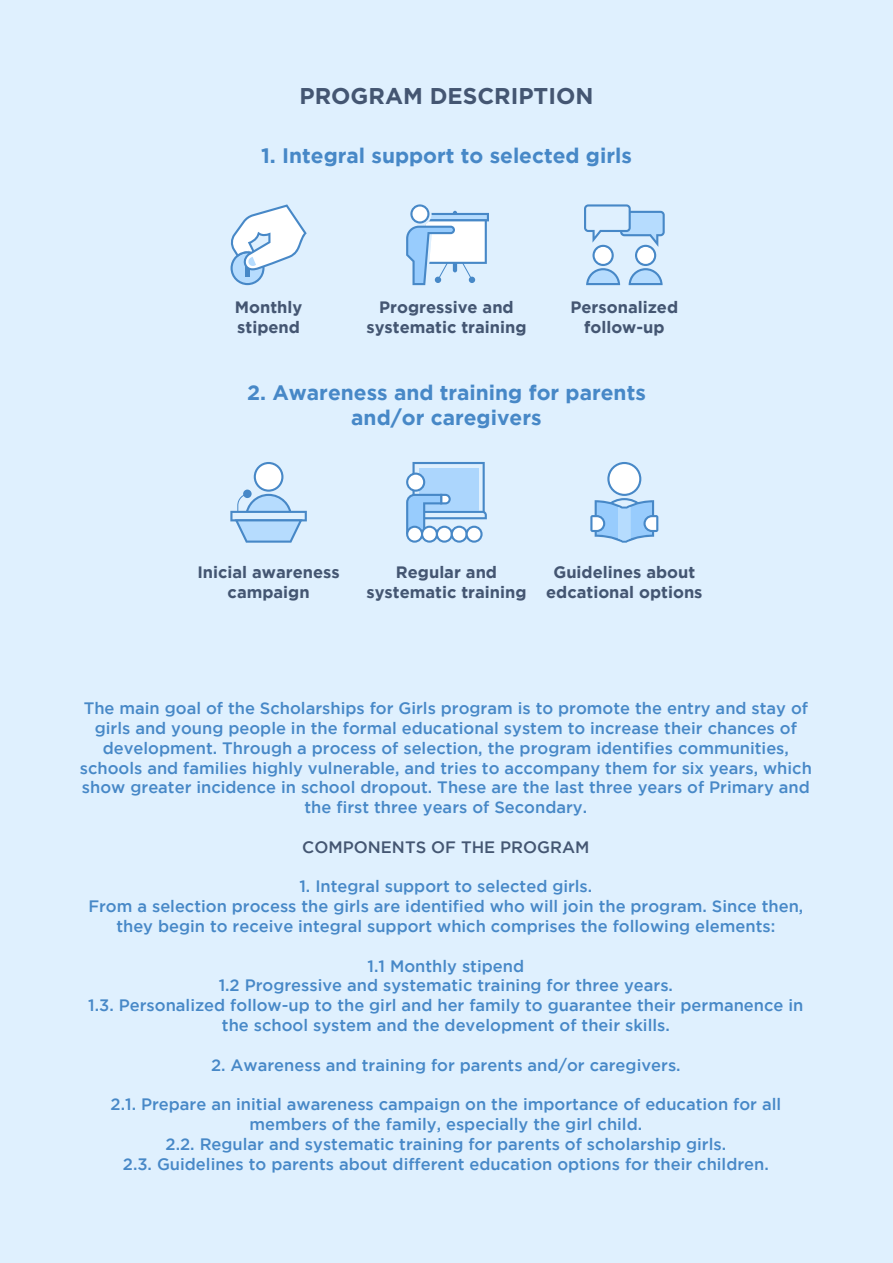
<style>
.page{position:relative;width:893px;height:1263px;background:#fff}
.page>*{position:absolute;margin:0;border:0;box-sizing:border-box;transform-origin:0 0}
.t1{font:700 22.8px "Gotham";color:#445672}
.t2{font:700 20.85px/25px "Gotham";color:#4788c7;text-align:center}
.t3{font:500 16.5px/19.8px "Gotham";color:#4788c7;text-align:center}
.t4{font:700 16.5px/19.8px "Gotham";color:#445672;text-align:center}
.t5{font:500 16.5px "Gotham";color:#445672}
</style>
<div class="page">
<div style="left:1px;top:0;width:892px;height:1263px;background:#dff0fe"></div>
<svg style="left:230px;top:462px;width:77px;height:81px"></svg>
<svg style="left:406px;top:462px;width:81px;height:81px"></svg>
<svg style="left:590px;top:462px;width:68px;height:81px"></svg>
<svg style="left:230px;top:204px;width:77px;height:81px"></svg>
<svg style="left:406px;top:204px;width:83px;height:81px"></svg>
<svg style="left:584px;top:204px;width:81px;height:81px"></svg>
<h1 class="t1" style="left:299px;top:83px;width:295px">PROGRAM DESCRIPTION</h1>
<p class="t2" style="left:261px;top:143px;width:372px">1. Integral support to selected girls</p>
<p class="t4" style="left:235px;top:297px;width:69px;text-align:left">Monthly stipend</p>
<p class="t4" style="left:366px;top:297px;width:162px">Progressive and systematic training</p>
<p class="t4" style="left:570px;top:297px;width:109px">Personalized follow-up</p>
<p class="t2" style="left:247px;top:380px;width:400px">2. Awareness and training for parents and/or caregivers</p>
<p class="t4" style="left:197px;top:562px;width:144px">Inicial awareness campaign</p>
<p class="t4" style="left:366px;top:562px;width:162px">Regular and systematic training</p>
<p class="t4" style="left:546px;top:562px;width:158px">Guidelines about edcational options</p>
<p class="t3" style="left:80px;top:698px;width:734px">The main goal of the Scholarships for Girls program is to promote the entry and stay of girls and young people in the formal educational system to increase their chances of development. Through a process of selection, the program identifies communities, schools and families highly vulnerable, and tries to accompany them for six years, which show greater incidence in school dropout. These are the last three years of Primary and the first three years of Secondary.</p>
<p class="t5" style="left:302px;top:837px;width:289px">COMPONENTS OF THE PROGRAM</p>
<p class="t3" style="left:88px;top:876px;width:717px">1. Integral support to selected girls.<br>From a selection process the girls are identified who will join the program. Since then, they begin to receive integral support which comprises the following elements:</p>
<p class="t3" style="left:88px;top:955px;width:717px">1.1 Monthly stipend<br>1.2 Progressive and systematic training for three years.<br>1.3. Personalized follow-up to the girl and her family to guarantee their permanence in the school system and the development of their skills.</p>
<p class="t3" style="left:211px;top:1054px;width:471px">2. Awareness and training for parents and/or caregivers.</p>
<p class="t3" style="left:111px;top:1094px;width:672px">2.1. Prepare an initial awareness campaign on the importance of education for all members of the family, especially the girl child.<br>2.2. Regular and systematic training for parents of scholarship girls.<br>2.3. Guidelines to parents about different education options for their children.</p>
</div>
